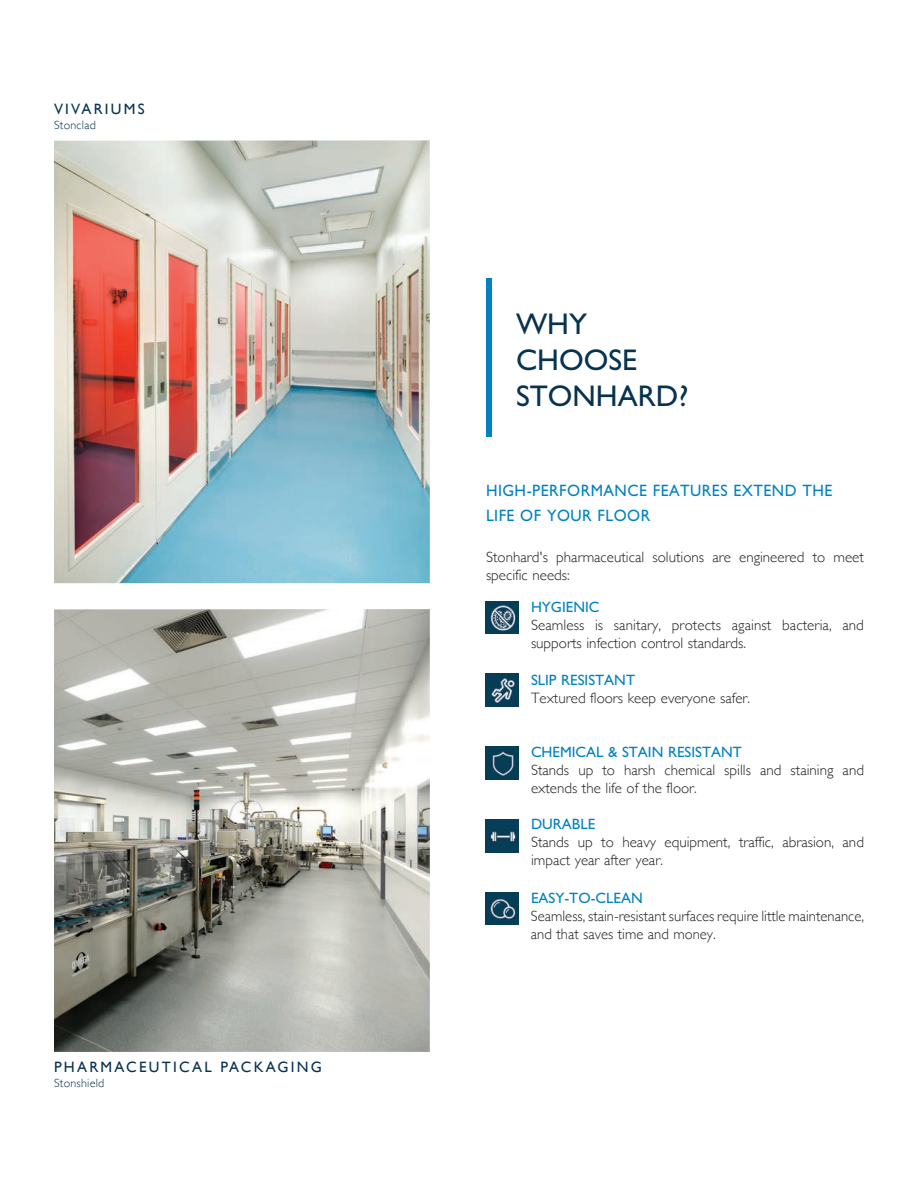
<style>
.page{position:relative;width:918px;height:1188px;background:#fff}
.page>*{position:absolute;margin:0;border:0;box-sizing:border-box;transform-origin:0 0}
.t1{font:30px/36px "Gill Sans Std";color:#073250}
.t2{font:16.5px/25.5px "Gill Sans Std";letter-spacing:.03em;color:#0082bf;scale:.96 1}
.t3{font:300 15px/18px "Gill Sans";color:#231f20}
.t4{font:15px "Gill Sans Std";color:#0082bf}
.t5{font:15px "Gill Sans";letter-spacing:.15em;color:#073250}
.t6{font:300 12px "Gill Sans";letter-spacing:.02em;color:#073250}
</style>
<div class="page">
<div style="left:486px;top:279px;width:6px;height:158px;background:#0082bf"></div>
<img style="left:54px;top:140px;width:376px;height:443px">
<img style="left:54px;top:609px;width:376px;height:443px">
<img style="left:486px;top:601px;width:32px;height:33px">
<img style="left:486px;top:747px;width:32px;height:32px">
<img style="left:486px;top:674px;width:32px;height:32px">
<img style="left:486px;top:820px;width:32px;height:32px">
<img style="left:486px;top:893px;width:32px;height:32px">
<p class="t5" style="left:54px;top:100px;width:92px">VIVARIUMS</p>
<p class="t6" style="left:54px;top:115px;width:43px">Stonclad</p>
<p class="t5" style="left:54px;top:1058px;width:269px">PHARMACEUTICAL PACKAGING</p>
<p class="t6" style="left:54px;top:1074px;width:52px">Stonshield</p>
<h1 class="t1" style="left:516px;top:306px;width:174px">WHY<br>CHOOSE<br>STONHARD?</h1>
<p class="t2" style="left:486px;top:477px;width:362px">HIGH-PERFORMANCE FEATURES EXTEND THE<br>LIFE OF YOUR FLOOR</p>
<p class="t3" style="left:486px;top:547px;width:380px">Stonhard's pharmaceutical solutions are engineered to meet specific needs:</p>
<p class="t4" style="left:531px;top:598px;width:70px">HYGIENIC</p>
<p class="t3" style="left:531px;top:615px;width:334px">Seamless is sanitary, protects against bacteria, and supports infection control standards.</p>
<p class="t4" style="left:531px;top:672px;width:106px">SLIP RESISTANT</p>
<p class="t3" style="left:531px;top:689px;width:221px">Textured floors keep everyone safer.</p>
<p class="t4" style="left:531px;top:744px;width:212px">CHEMICAL &amp; STAIN RESISTANT</p>
<p class="t3" style="left:531px;top:761px;width:335px">Stands up to harsh chemical spills and staining and extends the life of the floor.</p>
<p class="t4" style="left:531px;top:816px;width:66px">DURABLE</p>
<p class="t3" style="left:531px;top:833px;width:334px">Stands up to heavy equipment, traffic, abrasion, and impact year after year.</p>
<p class="t4" style="left:531px;top:889px;width:113px">EASY-TO-CLEAN</p>
<p class="t3" style="left:531px;top:906px;width:335px">Seamless, stain-resistant surfaces require little maintenance, and that saves time and money.</p>
</div>
